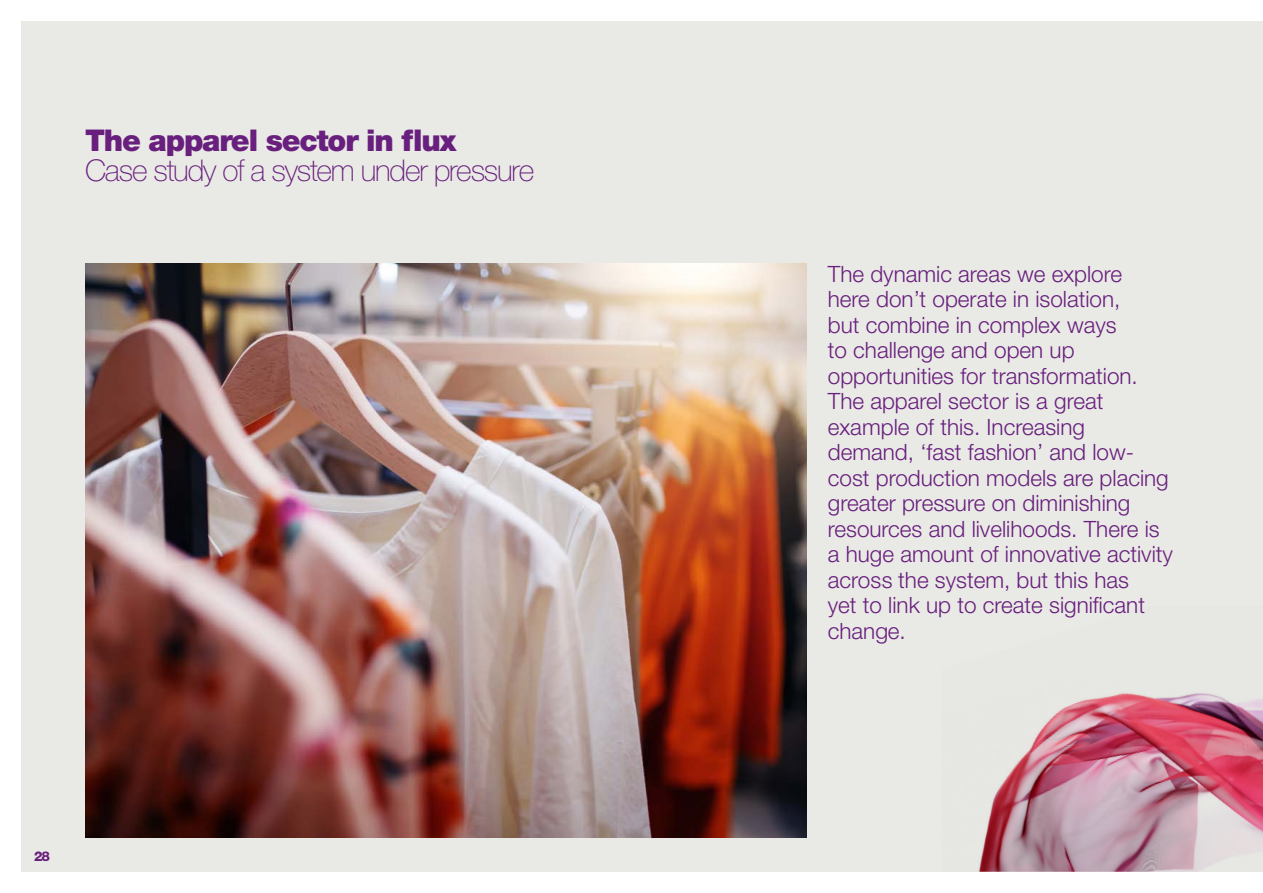
<style>
.page{position:relative;width:1263px;height:893px;background:#fff}
.page>*{position:absolute;margin:0;border:0;box-sizing:border-box;transform-origin:0 0}
.t1{font:100 30px "Helvetica Neue";letter-spacing:-.04em;color:#681f7d}
.t2{font:900 30px "Helvetica Neue";letter-spacing:-.04em;color:#681f7d}
.t3{font:300 22.5px/25.5px "Helvetica Neue";color:#681f7d}
.t4{font:800 13.5px "Helvetica Neue";color:#681f7d}
</style>
<div class="page">
<div style="left:21px;top:21px;width:1242px;height:851px;background:#e9e9e5"></div>
<img style="left:85px;top:264px;width:721px;height:574px">
<img style="left:978px;top:693px;width:285px;height:179px">
<p class="t2" style="left:85px;top:122px;width:373px">The apparel sector in flux</p>
<p class="t1" style="left:85px;top:153px;width:451px">Case study of a system under pressure</p>
<p class="t4" style="left:34px;top:848px;width:17px">28</p>
<p class="t3" style="left:828px;top:260px;width:347px">The dynamic areas we explore<br>here don’t operate in isolation,<br>but combine in complex ways<br>to challenge and open up opportunities for transformation.<br>The apparel sector is a great example of this. Increasing demand, ‘fast fashion’ and low&shy;cost production models are placing greater pressure on diminishing resources and livelihoods. There is a huge amount of innovative activity across the system, but this has<br>yet to link up to create significant change.</p>
</div>
